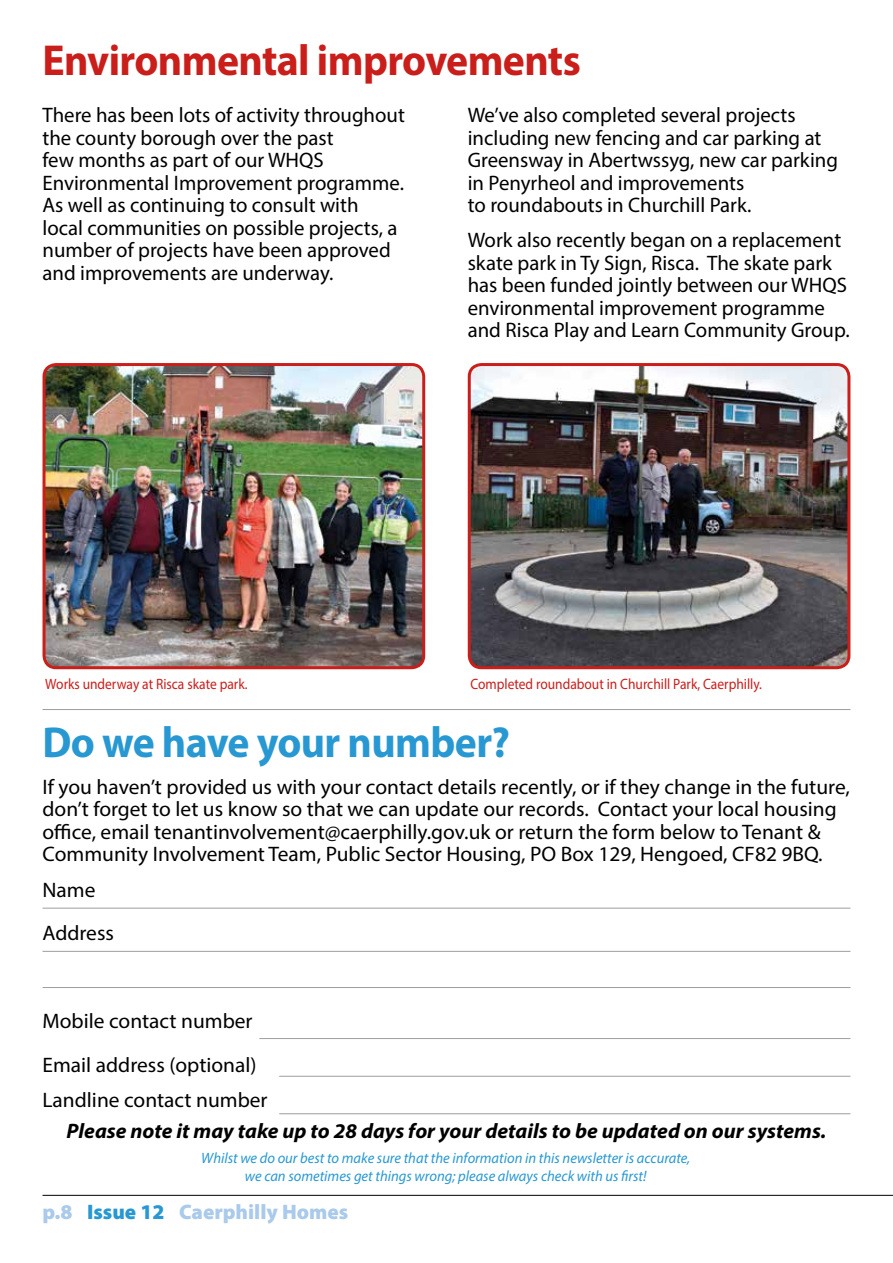
<style>
.page{position:relative;width:893px;height:1263px;background:#fff}
.page>*{position:absolute;margin:0;border:0;box-sizing:border-box;transform-origin:0 0}
.t1{font:700 43.5px "Myriad Pro";letter-spacing:-.015em;color:#ca1e1b;scale:.96 1}
.t2{font:700 43.5px "Myriad Pro";letter-spacing:-.015em;color:#2898d3;scale:.96 1}
.t3{font:21px/22.5px "Myriad Pro";color:#000}
.t4{font:italic 700 21px "Myriad Pro";color:#000}
.t5{font:900 21px "Myriad Pro";color:#aacaeb}
.t6{font:italic 15px/18px "Myriad Pro";color:#2898d3;text-align:center}
.t7{font:15px "Myriad Pro";color:#ca1e1b;scale:.9 1}
.s1{color:#2898d3}
</style>
<div class="page">
<hr style="left:43px;top:1195px;width:850px;height:1px;background:#000">
<hr style="left:43px;top:709px;width:807px;height:1px;background:#9d9d9c">
<hr style="left:43px;top:908px;width:807px;height:1px;background:#9d9d9c">
<hr style="left:43px;top:951px;width:807px;height:1px;background:#9d9d9c">
<hr style="left:43px;top:987px;width:807px;height:1px;background:#9d9d9c">
<hr style="left:259px;top:1038px;width:591px;height:1px;background:#9d9d9c">
<hr style="left:279px;top:1113px;width:571px;height:1px;background:#9d9d9c">
<hr style="left:279px;top:1076px;width:571px;height:1px;background:#9d9d9c">
<img style="left:44px;top:365px;width:380px;height:303px">
<div style="left:43px;top:363px;width:382px;height:306px;border:3px solid #ca1e1b;border-radius:12px"></div>
<img style="left:470px;top:365px;width:379px;height:303px">
<div style="left:468px;top:363px;width:382px;height:306px;border:3px solid #ca1e1b;border-radius:12px"></div>
<h1 class="t1" style="left:43px;top:32px;width:562px">Environmental improvements</h1>
<p class="t3" style="left:43px;top:103px;width:364px">There has been lots of activity throughout the county borough over the past<br>few months as part of our WHQS Environmental Improvement programme.<br>As well as continuing to consult with<br>local communities on possible projects, a number of projects have been approved and improvements are underway.</p>
<p class="t3" style="left:468px;top:103px;width:372px">We’ve also completed several projects including new fencing and car parking at Greensway in Abertwssyg, new car parking in Penyrheol and improvements<br>to roundabouts in Churchill Park.</p>
<p class="t3" style="left:468px;top:229px;width:383px">Work also recently began on a replacement skate park in Ty Sign, Risca. The skate park has been funded jointly between our WHQS environmental improvement programme and Risca Play and Learn Community Group.</p>
<p class="t7" style="left:45px;top:675px;width:226px">Works underway at Risca skate park.</p>
<p class="t7" style="left:470px;top:675px;width:325px">Completed roundabout in Churchill Park, Caerphilly.</p>
<h1 class="t2" style="left:43px;top:714px;width:489px">Do we have your number?</h1>
<p class="t3" style="left:43px;top:775px;width:809px">If you haven’t provided us with your contact details recently, or if they change in the future, don’t forget to let us know so that we can update our records. Contact your local housing office, email tenantinvolvement@caerphilly.gov.uk or return the form below to Tenant &amp; Community Involvement Team, Public Sector Housing, PO Box 129, Hengoed, CF82 9BQ.</p>
<p class="t3" style="left:43px;top:867px;width:73px;line-height:43.8px">Name<br>Address</p>
<p class="t3" style="left:43px;top:999px;width:216px;line-height:43.8px">Mobile contact number<br>Email address (optional)</p>
<p class="t3" style="left:43px;top:1088px;width:227px">Landline contact number</p>
<p class="t4" style="left:67px;top:1117px;width:761px">Please note it may take up to 28 days for your details to be updated on our systems.</p>
<p class="t6" style="left:201px;top:1149px;width:491px">Whilst we do our best to make sure that the information in this newsletter is accurate, we can sometimes get things wrong; please always check with us first!</p>
<p class="t5" style="left:43px;top:1197px;width:307px">p.8 <span class="s1">Issue 12</span> Caerphilly Homes</p>
</div>
